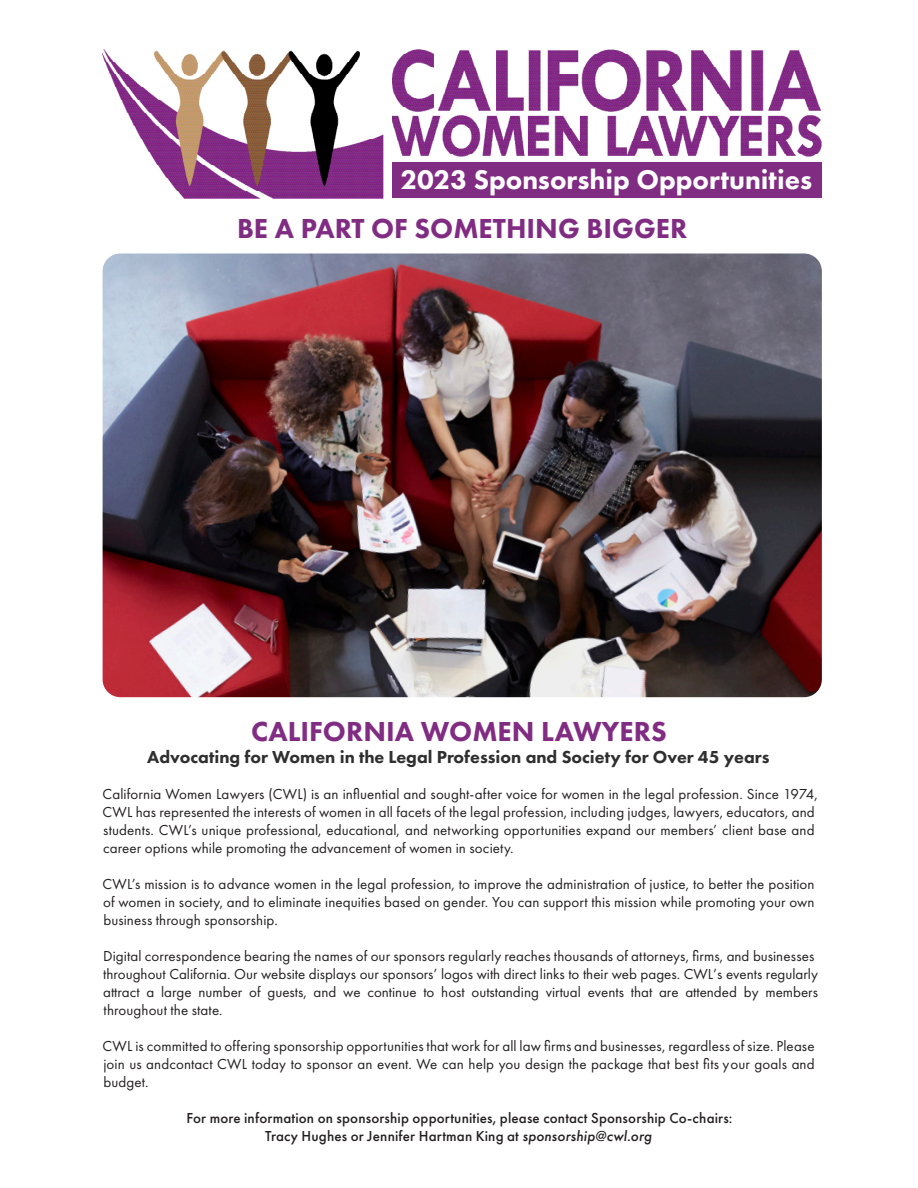
<style>
.page{position:relative;width:918px;height:1188px;background:#fff}
.page>*{position:absolute;margin:0;border:0;box-sizing:border-box;transform-origin:0 0}
.t1{font:800 28.5px "Futura PT";color:#812c83}
.t2{font:800 27.9px "Futura PT";color:#fff}
.t3{font:800 18px "Futura PT";color:#2e2f2e}
.t4{font:15px/18px "Futura PT";letter-spacing:.005em;color:#231f20}
.t5{font:500 15px/18px "Futura PT";letter-spacing:.01em;color:#231f20;text-align:center}
.s1{font-style:italic}
</style>
<div class="page">
<img style="left:103px;top:254px;width:719px;height:443px">
<img style="left:392px;top:49px;width:430px;height:108px">
<div style="left:392px;top:163px;width:430px;height:35px;background:#812c83"></div>
<img style="left:103px;top:49px;width:281px;height:149px">
<p class="t2" style="left:400px;top:163px;width:413px">2023 Sponsorship Opportunities</p>
<p class="t1" style="left:237px;top:210px;width:452px">BE A PART OF SOMETHING BIGGER</p>
<p class="t1" style="left:251px;top:714px;width:417px">CALIFORNIA WOMEN LAWYERS</p>
<p class="t3" style="left:147px;top:746px;width:624px">Advocating for Women in the Legal Profession and Society for Over 45 years</p>
<p class="t4" style="left:103px;top:785px;width:717px">California Women Lawyers (CWL) is an influential and sought-after voice for women in the legal profession. Since 1974, CWL has represented the interests of women in all facets of the legal profession, including judges, lawyers, educators, and students. CWL’s unique professional, educational, and networking opportunities expand our members’ client base and career options while promoting the advancement of women in society.</p>
<p class="t4" style="left:103px;top:875px;width:714px;text-align:justify">CWL’s mission is to advance women in the legal profession, to improve the administration of justice, to better the position of women in society, and to eliminate inequities based on gender. You can support this mission while promoting your own business through sponsorship.</p>
<p class="t4" style="left:103px;top:947px;width:716px">Digital correspondence bearing the names of our sponsors regularly reaches thousands of attorneys, firms, and businesses throughout California. Our website displays our sponsors’ logos with direct links to their web pages. CWL’s events regularly attract a large number of guests, and we continue to host outstanding virtual events that are attended by members throughout the state.</p>
<p class="t4" style="left:103px;top:1037px;width:714px;text-align:justify">CWL is committed to offering sponsorship opportunities that work for all law firms and businesses, regardless of size. Please join us andcontact CWL today to sponsor an event. We can help you design the package that best fits your goals and budget.</p>
<p class="t5" style="left:186px;top:1109px;width:548px">For more information on sponsorship opportunities, please contact Sponsorship Co-chairs:<br>Tracy Hughes or Jennifer Hartman King at <span class="s1">sponsorship@cwl.org</span></p>
</div>
